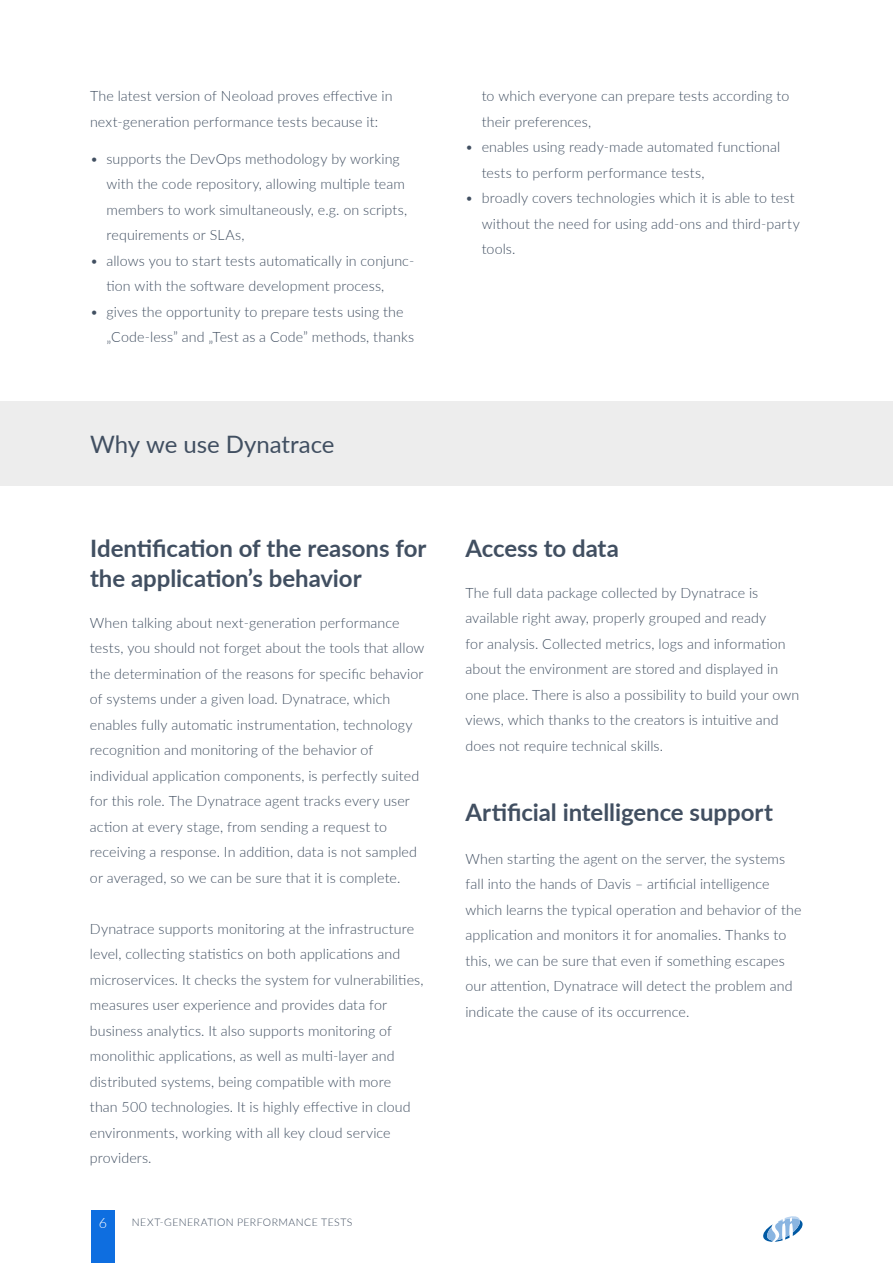
<style>
.page{position:relative;width:893px;height:1263px;background:#fff}
.page>*{position:absolute;margin:0;border:0;box-sizing:border-box;transform-origin:0 0}
.t1{font:700 24px/30px "Lato";color:#414f61}
.t2{font:24px "Lato";letter-spacing:-.005em;color:#414f61}
.t3{font:300 14.25px/25.5px "Lato";letter-spacing:.005em;color:#414f61}
.t4{font:300 14.25px "Lato";color:#fff}
.t5{font:300 10.5px "Lato";letter-spacing:.045em;color:#424f61}
</style>
<div class="page">
<div style="left:91px;top:1210px;width:23px;height:53px;background:#0e6ee0"></div>
<svg style="left:763px;top:1216px;width:40px;height:26px"></svg>
<div style="left:0;top:401px;width:893px;height:85px;background:#ededed"></div>
<p class="t3" style="left:90px;top:83px;width:304px">The latest version of Neoload proves effective in next-generation performance tests because it:</p>
<p class="t3" style="left:107px;top:146px;width:302px;text-indent:-17px">• supports the DevOps methodology by working with the code repository, allowing multiple team members to work simultaneously, e.g. on scripts, requirements or SLAs,</p>
<p class="t3" style="left:107px;top:248px;width:309px;text-indent:-17px">• allows you to start tests automatically in conjunc&shy;tion with the software development process,</p>
<p class="t3" style="left:107px;top:299px;width:309px;text-indent:-17px">• gives the opportunity to prepare tests using the „Code-less” and „Test as a Code” methods, thanks</p>
<h1 class="t2" style="left:90px;top:428px;width:246px">Why we use Dynatrace</h1>
<p class="t3" style="left:482px;top:83px;width:309px">to which everyone can prepare tests according to their preferences,</p>
<p class="t3" style="left:482px;top:134px;width:300px;text-indent:-17px">• enables using ready-made automated functional tests to perform performance tests,</p>
<p class="t3" style="left:482px;top:185px;width:320px;text-indent:-17px">• broadly covers technologies which it is able to test without the need for using add-ons and third-party tools.</p>
<h1 class="t1" style="left:90px;top:532px;width:338px">Identification of the reasons for the application’s behavior</h1>
<h1 class="t1" style="left:465px;top:532px;width:155px">Access to data</h1>
<p class="t3" style="left:465px;top:579px;width:335px">The full data package collected by Dynatrace is available right away, properly grouped and ready<br>for analysis. Collected metrics, logs and information about the environment are stored and displayed in one place. There is also a possibility to build your own views, which thanks to the creators is intuitive and does not require technical skills.</p>
<p class="t3" style="left:90px;top:609px;width:336px">When talking about next-generation performance tests, you should not forget about the tools that allow the determination of the reasons for specific behavior of systems under a given load. Dynatrace, which enables fully automatic instrumentation, technology recognition and monitoring of the behavior of individual application components, is perfectly suited for this role. The Dynatrace agent tracks every user action at every stage, from sending a request to receiving a response. In addition, data is not sampled or averaged, so we can be sure that it is complete.</p>
<p class="t3" style="left:90px;top:915px;width:335px">Dynatrace supports monitoring at the infrastructure level, collecting statistics on both applications and microservices. It checks the system for vulnerabilities, measures user experience and provides data for business analytics. It also supports monitoring of monolithic applications, as well as multi-layer and distributed systems, being compatible with more<br>than 500 technologies. It is highly effective in cloud environments, working with all key cloud service providers.</p>
<h1 class="t1" style="left:465px;top:796px;width:309px">Artificial intelligence support</h1>
<p class="t3" style="left:465px;top:845px;width:338px">When starting the agent on the server, the systems fall into the hands of Davis – artificial intelligence which learns the typical operation and behavior of the application and monitors it for anomalies. Thanks to this, we can be sure that even if something escapes our attention, Dynatrace will detect the problem and indicate the cause of its occurrence.</p>
<p class="t4" style="left:99px;top:1213px;width:10px">6</p>
<p class="t5" style="left:132px;top:1215px;width:222px">NEXT-GENERATION PERFORMANCE TESTS</p>
</div>
